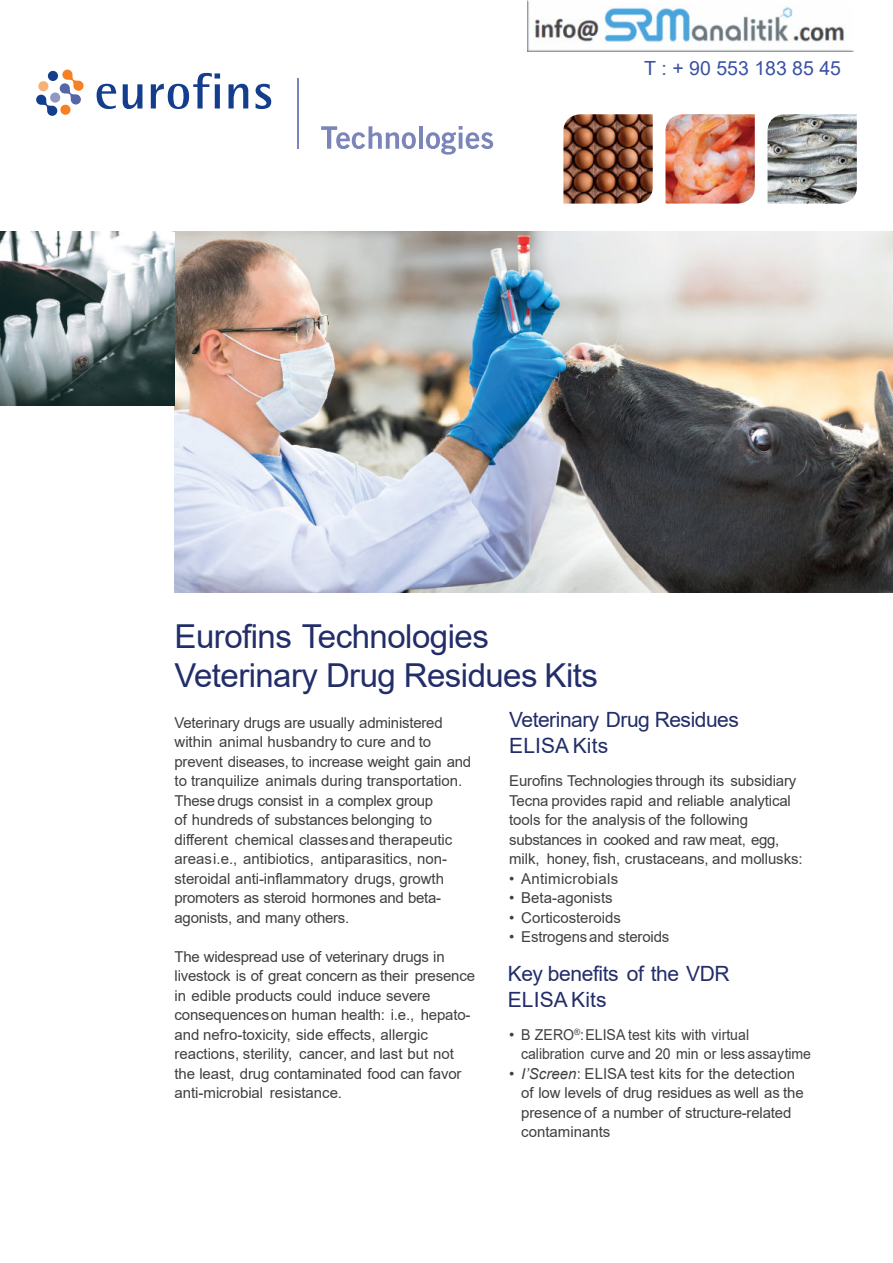
<style>
.page{position:relative;width:893px;height:1263px;background:#fff}
.page>*{position:absolute;margin:0;border:0;box-sizing:border-box;transform-origin:0 0}
.t1{font:33px/39px "Arial";letter-spacing:-.015em;color:#222d69}
.t2{font:21px/25.5px "Arial";letter-spacing:-.02em;color:#222d69}
.t3{font:19.5px "Arial";color:#3b51a3}
.t4{font:15px/19.5px "Arial";letter-spacing:-.01em;color:#403f41}
.t5{font:15px "Arial";letter-spacing:.02em;color:#403f41}
.s1{font-style:italic}
</style>
<div class="page">
<img style="left:174px;top:231px;width:719px;height:362px">
<img style="left:0;top:231px;width:174px;height:175px">
<svg style="left:36px;top:70px;width:48px;height:46px"></svg>
<div style="left:60px;top:105px;width:11px;height:10px;background:#f58025;border-radius:50%"></div>
<div style="left:38px;top:81px;width:10px;height:10px;background:#faaf75;border-radius:50%"></div>
<div style="left:48px;top:71px;width:10px;height:10px;background:#133d8d;border-radius:50%"></div>
<svg style="left:97px;top:84px;width:19px;height:25px"></svg>
<svg style="left:123px;top:84px;width:19px;height:25px"></svg>
<svg style="left:151px;top:73px;width:69px;height:36px"></svg>
<svg style="left:229px;top:84px;width:19px;height:24px"></svg>
<svg style="left:256px;top:84px;width:15px;height:25px"></svg>
<svg style="left:321px;top:126px;width:95px;height:23px"></svg>
<hr style="left:419px;top:126px;width:4px;height:23px;background:#7c85ba">
<svg style="left:426px;top:126px;width:67px;height:29px"></svg>
<hr style="left:297px;top:78px;width:2px;height:71px;background:#7c85ba">
<img style="left:767px;top:114px;width:90px;height:90px">
<img style="left:665px;top:114px;width:90px;height:90px">
<img style="left:563px;top:114px;width:90px;height:90px">
<img style="left:528px;top:0;width:325px;height:51px">
<h3 class="t3" style="left:644px;top:61px;width:198px">T : + 90 553 183 85 45</h3>
<h1 class="t1" style="left:175px;top:620px;width:425px">Eurofins Technologies<br>Veterinary Drug Residues Kits</h1>
<h2 class="t2" style="left:509px;top:709px;width:231px">Veterinary Drug Residues<br>ELISA Kits</h2>
<p class="t4" style="left:175px;top:714px;width:298px">Veterinary drugs are usually administered within animal husbandry to cure and to prevent diseases, to increase weight gain and to tranquilize animals during transportation.<br>These drugs consist in a complex group<br>of hundreds of substances belonging to different chemical classesand therapeutic areasi.e., antibiotics, antiparasitics, non&shy;steroidal anti-inflammatory drugs, growth promoters as steroid hormones and beta&shy;agonists, and many others.</p>
<p class="t4" style="left:175px;top:948px;width:302px">The widespread use of veterinary drugs in livestock is of great concern as their presence in edible products could induce severe consequenceson human health: i.e., hepato&shy;and nefro-toxicity, side effects, allergic reactions, sterility, cancer, and last but not the least, drug contaminated food can favor anti-microbial resistance.</p>
<p class="t4" style="left:509px;top:772px;width:295px">Eurofins Technologies through its subsidiary Tecna provides rapid and reliable analytical tools for the analysis of the following substances in cooked and raw meat, egg, milk, honey, fish, crustaceans, and mollusks:</p>
<p class="t5" style="left:509px;top:873px;width:111px">• Antimicrobials</p>
<p class="t4" style="left:509px;top:889px;width:105px">• Beta-agonists</p>
<p class="t4" style="left:509px;top:909px;width:113px">• Corticosteroids</p>
<p class="t4" style="left:509px;top:928px;width:162px">• Estrogensand steroids</p>
<h2 class="t2" style="left:508px;top:963px;width:223px">Key benefits of the VDR<br>ELISA Kits</h2>
<p class="t4" style="left:521px;top:1026px;width:291px;text-indent:-12px">• B ZERO<sup>®</sup>:ELISA test kits with virtual calibration curve and 20 min or less assaytime</p>
<p class="t4" style="left:521px;top:1065px;width:284px;text-indent:-12px">• <span class="s1">I’Screen</span>: ELISA test kits for the detection of low levels of drug residues as well as the presence of a number of structure-related contaminants</p>
</div>
